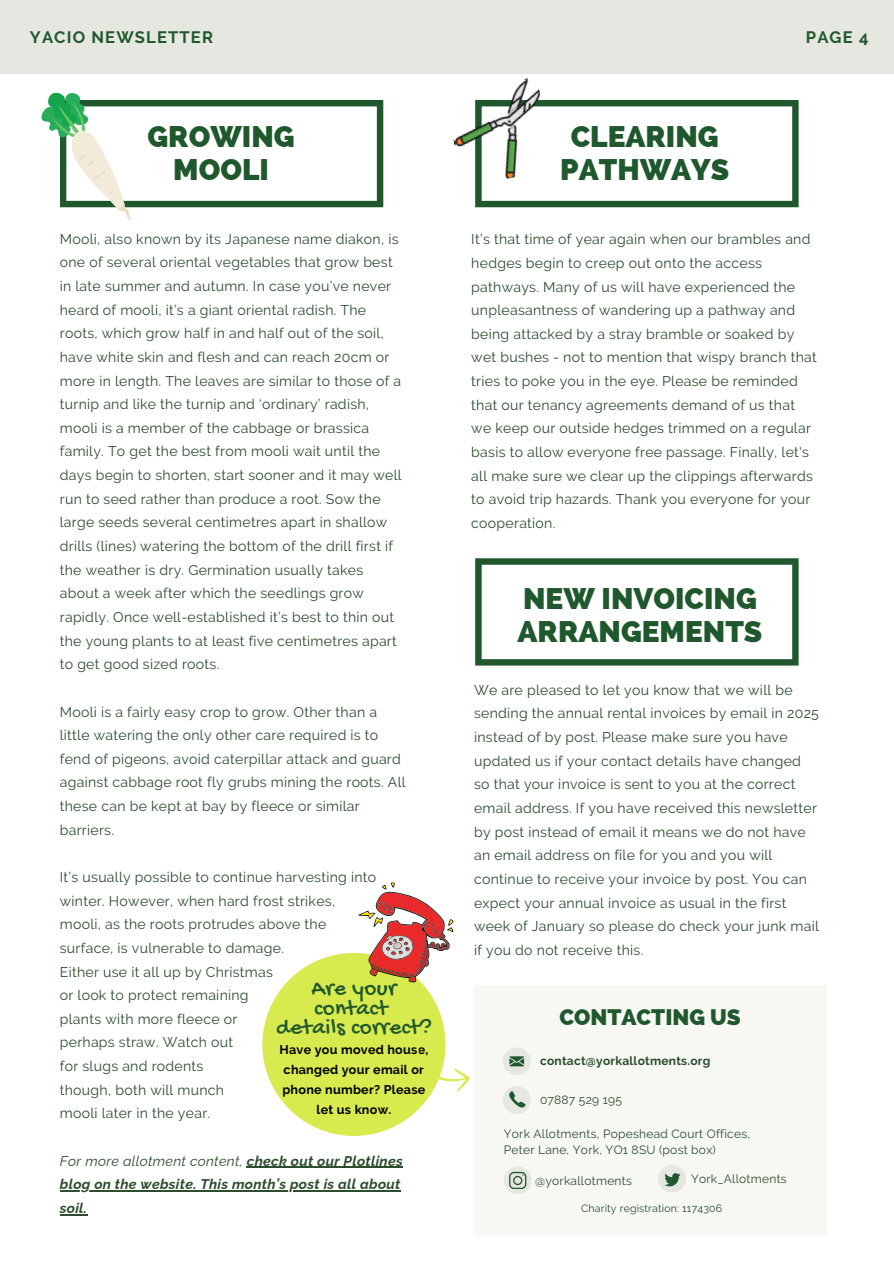
<style>
.page{position:relative;width:894px;height:1264px;background:#fff}
.page>*{position:absolute;margin:0;border:0;box-sizing:border-box;transform-origin:0 0}
.t1{font:800 29.85px/32.7px "Raleway";color:#1f582c;text-align:center}
.t2{font:23.1px/19.2px "Gochi Hand";letter-spacing:.02em;color:#1f582c;text-align:center}
.t3{font:800 22.5px "Raleway";color:#1f582c}
.t4{font:700 16.5px "Raleway";letter-spacing:.07em;color:#1f582c}
.t5{font:14.1px/23.7px "Raleway";letter-spacing:.02em;color:#2c4d2e}
.t6{font:italic 700 14.1px/23.7px "Raleway";letter-spacing:.02em;color:#2c4d2e}
.t7{font:italic 14.1px "Raleway";letter-spacing:.02em;color:#2c4d2e}
.t8{font:700 12.6px/20px "Raleway";letter-spacing:.02em;color:#000;text-align:center}
.t9{font:12px/16px "Raleway";letter-spacing:.02em;color:#2c4d2e}
.t10{font:700 12px "Raleway";letter-spacing:.02em;color:#2c4d2e}
.t11{font:10.5px "Raleway";letter-spacing:.02em;color:#2c4d2e}
.s1{font-weight:700}
</style>
<div class="page">
<div style="left:0;top:0;width:893px;height:73px;background:#e6e7e1"></div>
<div style="left:474px;top:985px;width:351px;height:251px;background:#f7f8f4"></div>
<div style="left:502px;top:1086px;width:28px;height:27px;background:#e6e7e1;border-radius:50%"></div>
<svg style="left:509px;top:1091px;width:16px;height:17px"></svg>
<div style="left:502px;top:1047px;width:28px;height:28px;background:#e6e7e1;border-radius:50%"></div>
<svg style="left:509px;top:1056px;width:15px;height:10px"></svg>
<div style="left:503px;top:1166px;width:28px;height:28px;background:#e6e7e1;border-radius:50%"></div>
<svg style="left:509px;top:1171px;width:17px;height:17px"></svg>
<div style="left:658px;top:1164px;width:27px;height:28px;background:#e6e7e1;border-radius:50%"></div>
<svg style="left:664px;top:1173px;width:16px;height:13px"></svg>
<hr style="left:247px;top:1166px;width:156px;height:1px;background:#2c4d2e">
<hr style="left:60px;top:1190px;width:340px;height:1px;background:#2c4d2e">
<hr style="left:60px;top:1213px;width:27px;height:2px;background:#2c4d2e">
<div style="left:262px;top:952px;width:183px;height:183px;background:#d7ea4e;border-radius:50%"></div>
<svg style="left:358px;top:882px;width:95px;height:100px"></svg>
<svg style="left:475px;top:558px;width:323px;height:107px"></svg>
<svg style="left:475px;top:100px;width:323px;height:107px"></svg>
<img style="left:453px;top:78px;width:102px;height:110px">
<svg style="left:41px;top:92px;width:342px;height:128px"></svg>
<svg style="left:432px;top:1040px;width:38px;height:51px"></svg>
<h5 class="t4" style="left:30px;top:28px;width:184px">YACIO NEWSLETTER</h5>
<h5 class="t4" style="left:805px;top:28px;width:64px">PAGE 4</h5>
<h6 class="t1" style="left:147px;top:120px;width:149px">GROWING<br>MOOLI</h6>
<p class="t5" style="left:60px;top:227px;width:343px">Mooli, also known by its Japanese name diakon, is one of several oriental vegetables that grow best in late summer and autumn. In case you’ve never heard of mooli, it’s a giant oriental radish. The roots, which grow half in and half out of the soil, have white skin and flesh and can reach 20cm or more in length. The leaves are similar to those of a turnip and like the turnip and ‘ordinary’ radish, mooli is a member of the cabbage or brassica family. To get the best from mooli wait until the days begin to shorten, start sooner and it may well run to seed rather than produce a root. Sow the large seeds several centimetres apart in shallow drills (lines) watering the bottom of the drill first if the weather is dry. Germination usually takes about a week after which the seedlings grow rapidly. Once well-established it’s best to thin out the young plants to at least five centimetres apart to get good sized roots.</p>
<h4 class="t5" style="left:60px;top:699px;width:347px">Mooli is a fairly easy crop to grow. Other than a little watering the only other care required is to fend of pigeons, avoid caterpillar attack and guard against cabbage root fly grubs mining the roots. All these can be kept at bay by fleece or similar barriers.</h4>
<h4 class="t5" style="left:60px;top:865px;width:318px">It’s usually possible to continue harvesting into winter. However, when hard frost strikes, mooli, as the roots protrudes above the surface, is vulnerable to damage.<br>Either use it all up by Christmas<br>or look to protect remaining<br>plants with more fleece or<br>perhaps straw. Watch out<br>for slugs and rodents<br>though, both will munch<br>mooli later in the year.</h4>
<p class="t7" style="left:60px;top:1152px;width:344px">For more allotment content, <span class="s1">check out our Plotlines</span></p>
<h1 class="t6" style="left:60px;top:1172px;width:342px">blog on the website. This month’s post is all about soil.</h1>
<p class="t2" style="left:276px;top:980px;width:157px">Are your contact<br>details correct?</p>
<h2 class="t8" style="left:279px;top:1039px;width:150px">Have you moved house, changed your email or phone number? Please let us know.</h2>
<p class="t1" style="left:560px;top:120px;width:170px">CLEARING<br>PATHWAYS</p>
<p class="t5" style="left:471px;top:227px;width:347px">It’s that time of year again when our brambles and hedges begin to creep out onto the access pathways. Many of us will have experienced the unpleasantness of wandering up a pathway and being attacked by a stray bramble or soaked by wet bushes - not to mention that wispy branch that tries to poke you in the eye. Please be reminded that our tenancy agreements demand of us that we keep our outside hedges trimmed on a regular basis to allow everyone free passage. Finally, let's all make sure we clear up the clippings afterwards to avoid trip hazards. Thank you everyone for your cooperation.</p>
<h6 class="t1" style="left:517px;top:582px;width:246px;text-align:left">NEW INVOICING<br>ARRANGEMENTS</h6>
<h1 class="t5" style="left:474px;top:678px;width:346px">We are pleased to let you know that we will be sending the annual rental invoices by email in 2025 instead of by post. Please make sure you have updated us if your contact details have changed so that your invoice is sent to you at the correct email address. If you have received this newsletter by post instead of email it means we do not have an email address on file for you and you will continue to receive your invoice by post. You can expect your annual invoice as usual in the first week of January so please do check your junk mail if you do not receive this.</h1>
<h5 class="t3" style="left:559px;top:1003px;width:183px">CONTACTING US</h5>
<h5 class="t10" style="left:540px;top:1054px;width:172px">contact@yorkallotments.org</h5>
<h5 class="t9" style="left:540px;top:1091px;width:83px">07887 529 195</h5>
<h3 class="t9" style="left:503px;top:1125px;width:248px">York Allotments, Popeshead Court Offices,<br>Peter Lane, York, YO1 8SU (post box)</h3>
<h1 class="t9" style="left:535px;top:1172px;width:98px">@yorkallotments</h1>
<h5 class="t9" style="left:690px;top:1170px;width:97px">York_Allotments</h5>
<p class="t11" style="left:581px;top:1201px;width:142px">Charity registration: 1174306</p>
</div>
